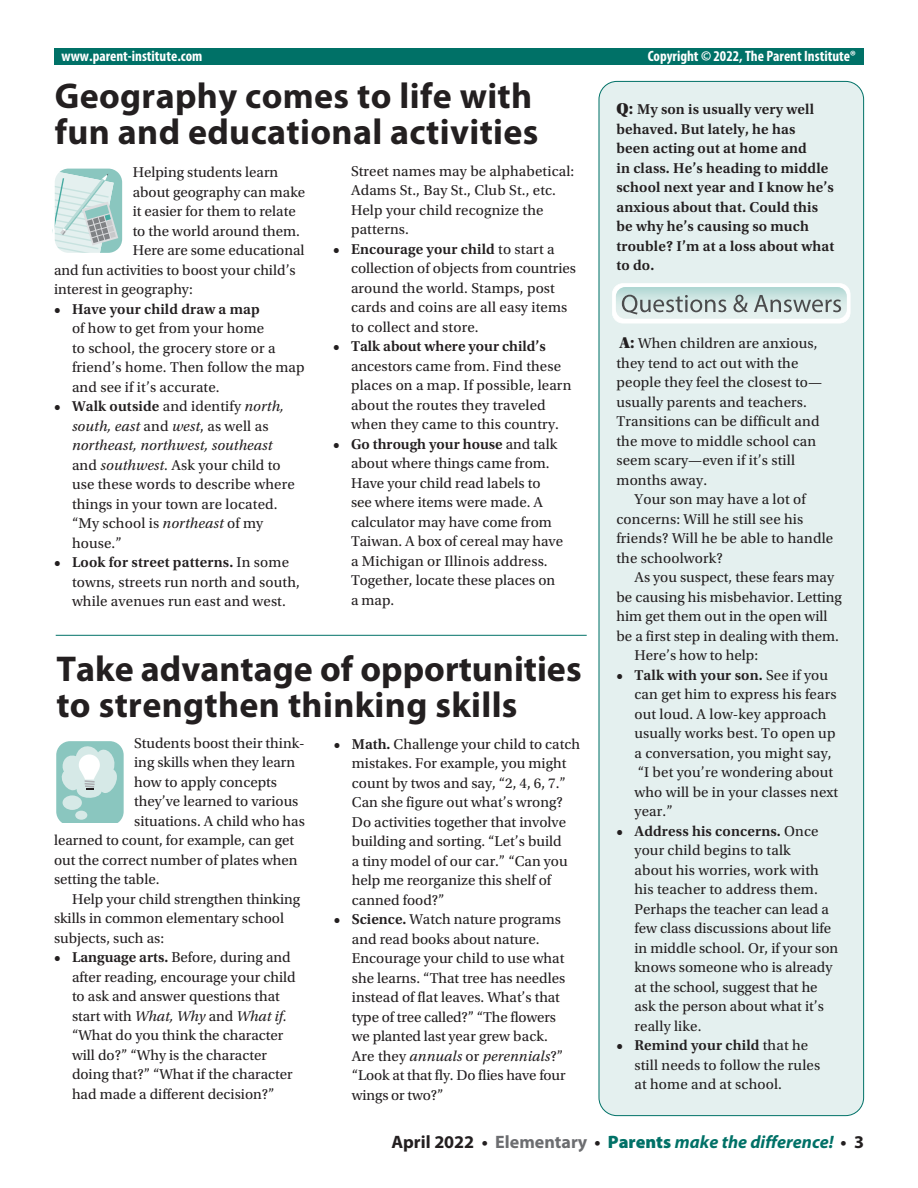
<style>
.page{position:relative;width:918px;height:1188px;background:#fff}
.page>*{position:absolute;margin:0;border:0;box-sizing:border-box;transform-origin:0 0}
.t1{font:700 36px/36px "Myriad Pro";letter-spacing:.01em;color:#231f20}
.t2{font:italic 700 18px "Myriad Pro";color:#007167}
.t3{font:15px/19.5px "Utopia Std";color:#231f20}
.t4{font:600 15px/19.5px "Utopia Std";letter-spacing:.01em;color:#231f20}
.t5{font:700 condensed 15px "Myriad Pro";color:#fff}
.s1{font-weight:600}
.s2{font-style:italic}
.s3{font-family:"Utopia Std Black Headline";font-weight:400;font-size:16.5px}
.s4{font-family:"Utopia Std Black Headline";font-size:16.5px}
.s5{font-style:normal;color:#231f20}
.s6{font-style:normal;color:#6c6d70}
.s7{font-weight:900;font-style:normal}
</style>
<div class="page">
<div style="left:599px;top:81px;width:265px;height:1035px;background:#e4f0ef;border-radius:18px"></div>
<hr style="left:56px;top:635px;width:531px;height:1px;background:#007167">
<svg style="left:56px;top:741px;width:68px;height:82px;background:#b1d7d3"></svg>
<svg style="left:612px;top:283px;width:238px;height:40px"></svg>
<div style="left:54px;top:49px;width:810px;height:16px;background:#007167"></div>
<svg style="left:52px;top:168px;width:71px;height:85px;background:#c3dcd9"></svg>
<p class="t5" style="left:62px;top:46px;width:142px">www.parent-institute.com</p>
<p class="t5" style="left:648px;top:46px;width:210px">Copyright © 2022, The Parent Institute®</p>
<h1 class="t1" style="left:55px;top:77px;width:485px">Geography comes to life with fun and educational activities</h1>
<p class="t3" style="left:133px;top:163px;width:147px">Helping students learn</p>
<p class="t3" style="left:133px;top:183px;width:174px">about geography can make</p>
<p class="t3" style="left:133px;top:202px;width:165px">it easier for them to relate</p>
<p class="t3" style="left:133px;top:222px;width:169px">to the world around them.</p>
<p class="t3" style="left:133px;top:241px;width:174px">Here are some educational</p>
<p class="t3" style="left:54px;top:261px;width:243px">and fun activities to boost your child’s</p>
<p class="t3" style="left:54px;top:280px;width:140px">interest in geography:</p>
<p class="t4" style="left:54px;top:299px;width:207px">• Have your child draw a map</p>
<p class="t3" style="left:72px;top:319px;width:234px">of how to get from your home<br>to school, the grocery store or a friend’s home. Then follow the map and see if it’s accurate.</p>
<p class="t3" style="left:72px;top:397px;width:224px;text-indent:-18px"><span class="s1">• Walk outside</span> and identify <span class="s2">north, south, east</span> and <span class="s2">west</span>, as well as <span class="s2">northeast, northwest, southeast </span>and <span class="s2">southwest.</span> Ask your child to use these words to describe where things in your town are located. “My school is <span class="s2">northeast</span> of my house.”</p>
<p class="t3" style="left:72px;top:553px;width:230px;text-indent:-18px"><span class="s1">• Look for street patterns.</span> In some towns, streets run north and south, while avenues run east and west.</p>
<p class="t3" style="left:351px;top:162px;width:225px">Street names may be alphabetical:<br>Adams St., Bay St., Club St., etc.<br>Help your child recognize the patterns.</p>
<p class="t3" style="left:351px;top:240px;width:227px;text-indent:-18px"><span class="s1">• Encourage your child</span> to start a collection of objects from countries around the world. Stamps, post cards and coins are all easy items to collect and store.</p>
<p class="t4" style="left:333px;top:337px;width:214px">• Talk about where your child’s</p>
<p class="t3" style="left:351px;top:357px;width:222px">ancestors came from. Find these places on a map. If possible, learn about the routes they traveled when they came to this country.</p>
<p class="t3" style="left:351px;top:435px;width:214px;text-indent:-18px"><span class="s1">• Go through your house</span> and talk about where things came from.<br>Have your child read labels to see where items were made. A calculator may have come from<br>Taiwan. A box of cereal may have a Michigan or Illinois address.<br>Together, locate these places on a map.</p>
<h1 class="t1" style="left:56px;top:649px;width:527px">Take advantage of opportunities to strengthen thinking skills</h1>
<p class="t3" style="left:134px;top:733px;width:172px">Students boost their think-</p>
<p class="t3" style="left:134px;top:753px;width:162px">ing skills when they learn</p>
<p class="t3" style="left:134px;top:772px;width:144px">how to apply concepts</p>
<p class="t3" style="left:134px;top:792px;width:166px">they’ve learned to various</p>
<p class="t3" style="left:134px;top:811px;width:172px">situations. A child who has</p>
<p class="t3" style="left:54px;top:831px;width:242px">learned to count, for example, can get</p>
<p class="t3" style="left:54px;top:850px;width:245px">out the correct number of plates when</p>
<p class="t3" style="left:54px;top:870px;width:107px">setting the table.</p>
<p class="t3" style="left:72px;top:889px;width:230px">Help your child strengthen thinking</p>
<p class="t3" style="left:54px;top:909px;width:232px">skills in common elementary school</p>
<p class="t3" style="left:54px;top:928px;width:112px">subjects, such as:</p>
<p class="t3" style="left:72px;top:948px;width:225px;text-indent:-18px"><span class="s1">• Language arts.</span> Before, during and after reading, encourage your child to ask and answer questions that start with <span class="s2">What, Why</span> and <span class="s2">What if. </span>“What do you think the character will do?” “Why is the character doing that?” “What if the character had made a different decision?”</p>
<p class="t3" style="left:352px;top:734px;width:230px;text-indent:-18px"><span class="s1">• Math.</span> Challenge your child to catch mistakes. For example, you might count by twos and say, “2, 4, 6, 7.”<br>Can she figure out what’s wrong?<br>Do activities together that involve building and sorting. “Let’s build<br>a tiny model of our car.” “Can you help me reorganize this shelf of canned food?”</p>
<p class="t3" style="left:352px;top:910px;width:215px;text-indent:-18px"><span class="s1">• Science.</span> Watch nature programs and read books about nature.<br>Encourage your child to use what she learns. “That tree has needles instead of flat leaves. What’s that type of tree called?” “The flowers we planted last year grew back.<br>Are they <span class="s2">annuals</span> or <span class="s2">perennials</span>?” “Look at that fly. Do flies have four wings or two?”</p>
<p class="t4" style="left:616px;top:100px;width:219px"><span class="s3">Q:</span> My son is usually very well behaved. But lately, he has<br>been acting out at home and<br>in class. He’s heading to middle school next year and I know he’s anxious about that. Could this be why he’s causing so much trouble? I’m at a loss about what to do.</p>
<p class="t3" style="left:617px;top:334px;width:207px"><span class="s4">A:</span> When children are anxious, they tend to act out with the people they feel the closest to— usually parents and teachers.<br>Transitions can be difficult and the move to middle school can seem scary—even if it’s still months away.</p>
<p class="t3" style="left:616px;top:490px;width:218px;text-indent:18px">Your son may have a lot of concerns: Will he still see his friends? Will he be able to handle the schoolwork?</p>
<p class="t3" style="left:634px;top:568px;width:201px">As you suspect, these fears may</p>
<p class="t3" style="left:616px;top:587px;width:227px">be causing his misbehavior. Letting</p>
<p class="t3" style="left:616px;top:607px;width:213px">him get them out in the open will</p>
<p class="t3" style="left:616px;top:626px;width:224px">be a first step in dealing with them.</p>
<p class="t3" style="left:634px;top:646px;width:125px">Here’s how to help:</p>
<p class="t3" style="left:634px;top:665px;width:205px;text-indent:-18px"><span class="s1">• Talk with your son.</span> See if you can get him to express his fears out loud. A low-key approach usually works best. To open up a conversation, you might say, “I bet you’re wondering about who will be in your classes next year.”</p>
<p class="t3" style="left:634px;top:821px;width:205px;text-indent:-18px"><span class="s1">• Address his concerns.</span> Once your child begins to talk<br>about his worries, work with his teacher to address them.<br>Perhaps the teacher can lead a few class discussions about life in middle school. Or, if your son knows someone who is already at the school, suggest that he ask the person about what it’s really like.</p>
<p class="t3" style="left:634px;top:1036px;width:187px;text-indent:-18px"><span class="s1">• Remind your child</span> that he still needs to follow the rules at home and at school.</p>
<p class="t2" style="left:391px;top:1130px;width:474px"><span class="s5">April 2022 •</span> <span class="s6">Elementary</span> <span class="s5">•</span> <span class="s7">Parents</span> make the difference! <span class="s5">• 3</span></p>
</div>
